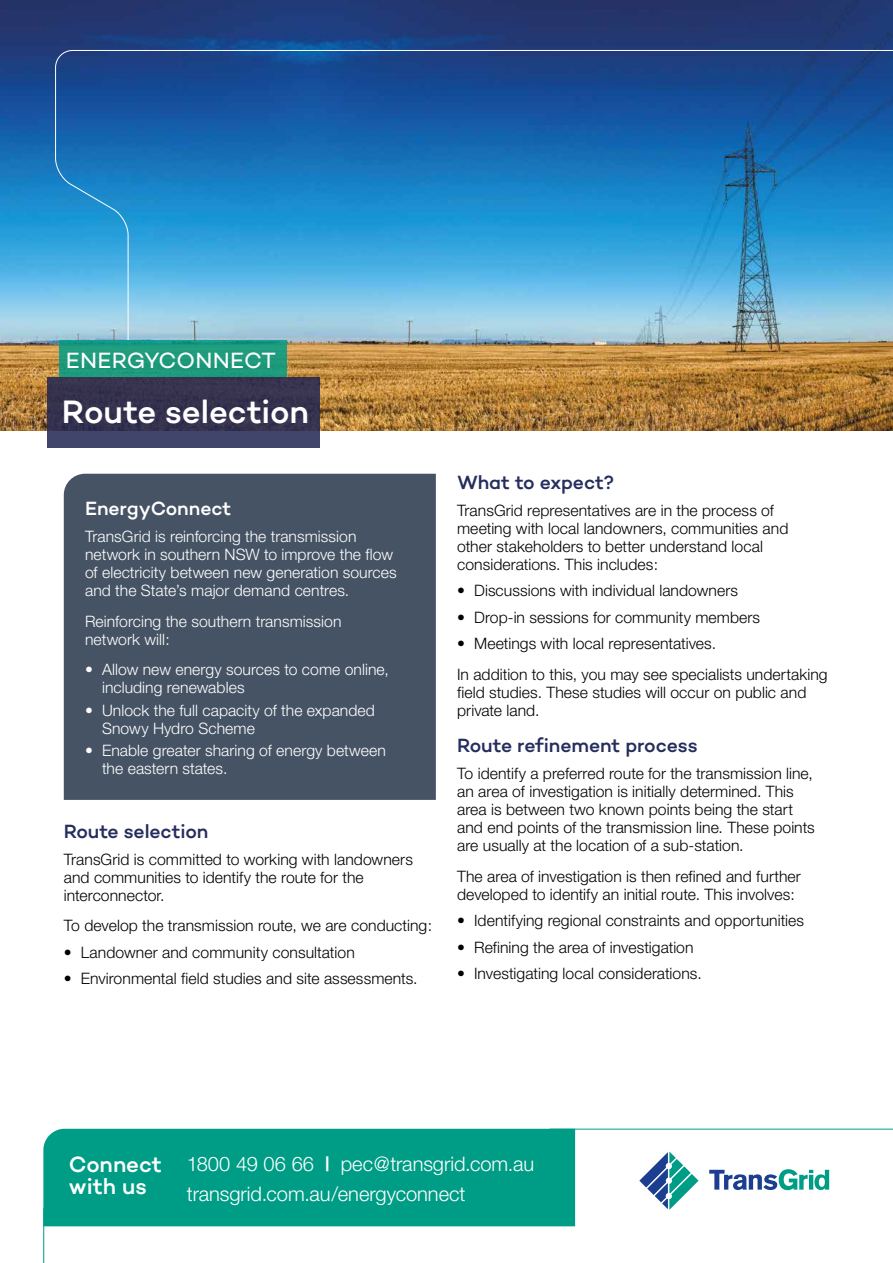
<style>
.page{position:relative;width:893px;height:1263px;background:#fff}
.page>*{position:absolute;margin:0;border:0;box-sizing:border-box;transform-origin:0 0}
.t1{font:500 33px "Campton";color:#fff}
.t2{font:22.5px "Campton";color:#fff}
.t3{font:500 22.5px/22.5px "Campton";color:#fff}
.t4{font:300 20.1px/30.3px "Helvetica Neue";color:#fff}
.t5{font:500 19.5px "Campton";letter-spacing:-.005em;color:#252d5d}
.t6{font:500 19.5px "Campton";letter-spacing:-.005em;color:#fff}
.t7{font:300 15.75px/18px "Helvetica Neue";letter-spacing:.005em;color:#000}
.t8{font:300 15.75px/18px "Helvetica Neue";letter-spacing:.005em;color:#fff}
.s1{font-weight:700}
</style>
<div class="page">
<img style="left:0;top:0;width:893px;height:430px">
<svg style="left:55px;top:50px;width:838px;height:291px;background:#3787c1"></svg>
<svg style="left:48px;top:377px;width:272px;height:70px;background:#373654"></svg>
<svg style="left:59px;top:340px;width:227px;height:37px;background:#1c9a7d"></svg>
<div style="left:64px;top:474px;width:372px;height:326px;background:#455364"></div>
<hr style="left:43px;top:1208px;width:1px;height:55px;background:#009d86">
<div style="left:43px;top:1129px;width:532px;height:97px;background:#009d86"></div>
<hr style="left:550px;top:1129px;width:343px;height:1px;background:#009d86">
<svg style="left:709px;top:1169px;width:120px;height:21px"></svg>
<svg style="left:639px;top:1151px;width:59px;height:59px"></svg>
<h2 class="t2" style="left:66px;top:346px;width:212px">ENERGYCONNECT</h2>
<h1 class="t1" style="left:62px;top:391px;width:249px">Route selection</h1>
<p class="t6" style="left:85px;top:496px;width:148px">EnergyConnect</p>
<p class="t8" style="left:85px;top:527px;width:313px">TransGrid is reinforcing the transmission network in southern NSW to improve the flow of electricity between new generation sources and the State’s major demand centres.</p>
<p class="t8" style="left:85px;top:612px;width:258px">Reinforcing the southern transmission network will:</p>
<p class="t8" style="left:102px;top:660px;width:288px;text-indent:-17px">• Allow new energy sources to come online, including renewables</p>
<p class="t8" style="left:102px;top:701px;width:274px;text-indent:-17px">• Unlock the full capacity of the expanded<br>Snowy Hydro Scheme</p>
<p class="t8" style="left:102px;top:741px;width:285px;text-indent:-17px">• Enable greater sharing of energy between the eastern states.</p>
<p class="t5" style="left:64px;top:819px;width:146px">Route selection</p>
<p class="t7" style="left:64px;top:850px;width:351px">TransGrid is committed to working with landowners and communities to identify the route for the interconnector.</p>
<p class="t7" style="left:64px;top:916px;width:370px">To develop the transmission route, we are conducting:</p>
<p class="t7" style="left:64px;top:943px;width:292px">• Landowner and community consultation</p>
<p class="t7" style="left:64px;top:969px;width:355px">• Environmental field studies and site assessments.</p>
<p class="t5" style="left:457px;top:470px;width:159px">What to expect?</p>
<p class="t7" style="left:457px;top:501px;width:333px">TransGrid representatives are in the process of meeting with local landowners, communities and other stakeholders to better understand local considerations. This includes:</p>
<p class="t7" style="left:457px;top:581px;width:283px">• Discussions with individual landowners</p>
<p class="t7" style="left:457px;top:608px;width:305px">• Drop-in sessions for community members</p>
<p class="t7" style="left:457px;top:628px;width:372px;line-height:30.8px">• Meetings with local representatives.<br>In addition to this, you may see specialists undertaking</p>
<p class="t7" style="left:457px;top:683px;width:351px">field studies. These studies will occur on public and private land.</p>
<p class="t5" style="left:457px;top:733px;width:242px">Route refinement process</p>
<p class="t7" style="left:457px;top:764px;width:359px">To identify a preferred route for the transmission line, an area of investigation is initially determined. This area is between two known points being the start and end points of the transmission line. These points are usually at the location of a sub-station.</p>
<p class="t7" style="left:457px;top:867px;width:345px">The area of investigation is then refined and further developed to identify an initial route. This involves:</p>
<p class="t7" style="left:457px;top:911px;width:349px">• Identifying regional constraints and opportunities</p>
<p class="t7" style="left:457px;top:938px;width:238px">• Refining the area of investigation</p>
<p class="t7" style="left:457px;top:964px;width:246px">• Investigating local considerations.</p>
<h2 class="t3" style="left:69px;top:1152px;width:94px">Connect with us</h2>
<p class="t4" style="left:187px;top:1148px;width:349px">1800 49 06 66 <span class="s1">|</span> pec@transgrid.com.au transgrid.com.au/energyconnect</p>
</div>
